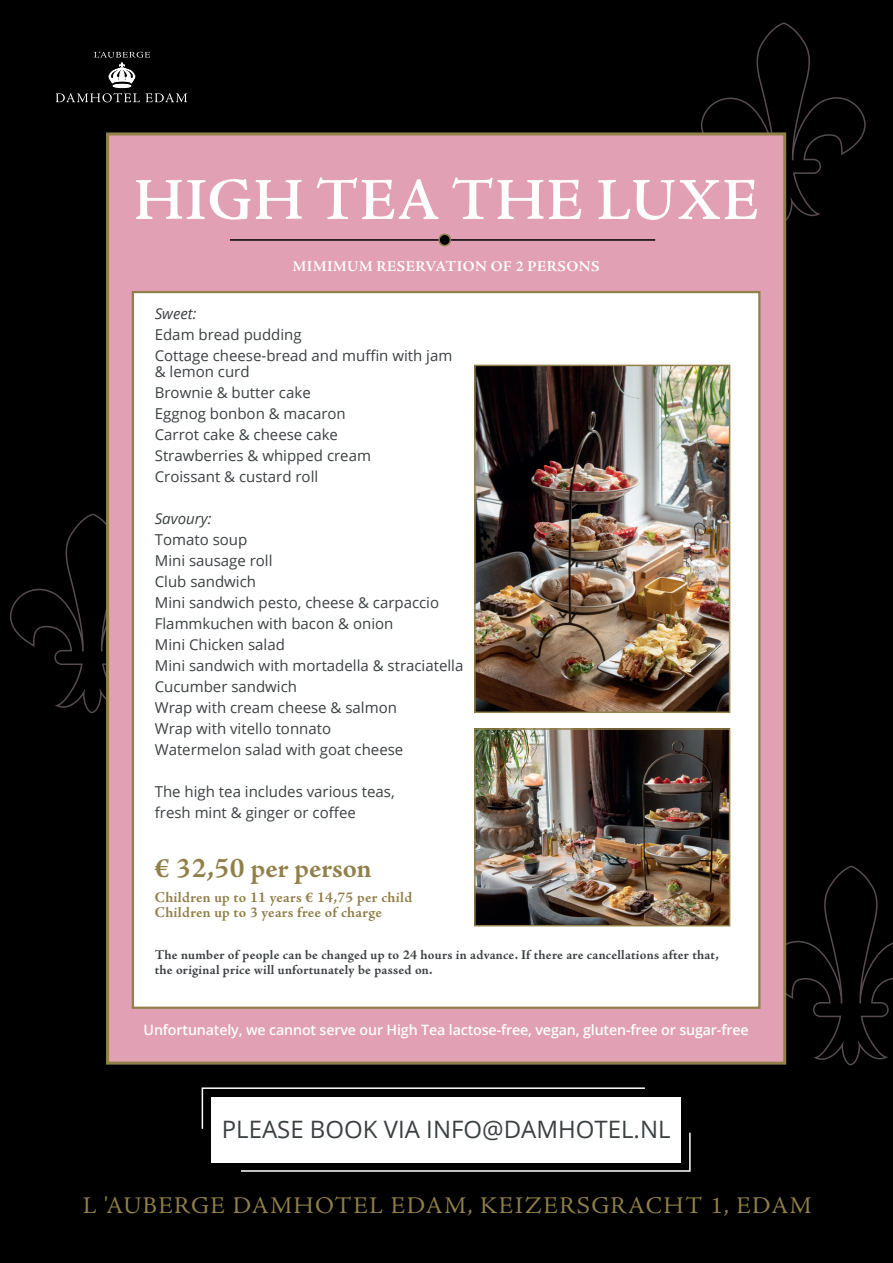
<style>
.page{position:relative;width:893px;height:1263px;background:#000001}
.page>*{position:absolute;margin:0;border:0;box-sizing:border-box;transform-origin:0 0}
.t1{font:600 60px "Adobe Jenson Pro";letter-spacing:.015em;color:#fff}
.t2{font:700 28.5px "Adobe Jenson Pro";color:#918049}
.t3{font:24px "Adobe Jenson Pro";letter-spacing:.06em;color:#918049}
.t4{font:24px "Open Sans";color:#3b4042}
.t5{font:15px/21px "Open Sans";color:#3b4042}
.t6{font:700 15px/15px "Adobe Jenson Pro";letter-spacing:.015em;color:#918049}
.t7{font:700 15px "Adobe Jenson Pro";letter-spacing:.035em;color:#fff}
.t8{font:italic 15px "Open Sans";color:#3b4042}
.t9{font:600 14.25px "Open Sans";letter-spacing:-.01em;color:#fff}
.t10{font:700 13.5px/15px "Adobe Jenson Pro";letter-spacing:.015em;color:#3b4042}
</style>
<div class="page">
<svg style="left:10px;top:513px;width:96px;height:200px;background:#040305"></svg>
<svg style="left:768px;top:866px;width:125px;height:199px;background:#050506"></svg>
<svg style="left:701px;top:22px;width:165px;height:200px;background:#040304"></svg>
<div style="left:106px;top:132px;width:680px;height:932px;background:#e1a0b3;border:3px solid #918049"></div>
<div style="left:132px;top:291px;width:628px;height:718px;background:#fff;border:2px solid #918049"></div>
<hr style="left:230px;top:239px;width:425px;height:2px;background:#000001">
<svg style="left:56px;top:52px;width:131px;height:50px;background:#19191a"></svg>
<div style="left:114px;top:85px;width:16px;height:3px;border:1px solid #fff;border-radius:50%"></div>
<img style="left:477px;top:368px;width:250px;height:342px">
<div style="left:474px;top:365px;width:256px;height:348px;border:2px solid #918049"></div>
<div style="left:202px;top:1087px;width:489px;height:85px;border:2px solid #fff"></div>
<div style="left:645px;top:1082px;width:56px;height:51px;background:#000001"></div>
<div style="left:185px;top:1129px;width:56px;height:58px;background:#000001"></div>
<div style="left:211px;top:1097px;width:470px;height:65px;background:#fff"></div>
<div style="left:439px;top:234px;width:11px;height:12px;background:#000001;border-radius:50%"></div>
<div style="left:438px;top:234px;width:13px;height:12px;border:2px solid #918049;border-radius:50%"></div>
<img style="left:477px;top:731px;width:250px;height:192px">
<div style="left:474px;top:728px;width:256px;height:198px;border:2px solid #918049"></div>
<h1 class="t1" style="left:134px;top:166px;width:627px">HIGH TEA THE LUXE</h1>
<p class="t7" style="left:293px;top:258px;width:308px">MIMIMUM RESERVATION OF 2 PERSONS</p>
<p class="t8" style="left:155px;top:303px;width:43px">Sweet:</p>
<p class="t5" style="left:155px;top:323px;width:299px">Edam bread pudding<br>Cottage cheese-bread and muffin with jam</p>
<p class="t5" style="left:155px;top:361px;width:218px">&amp; lemon curd<br>Brownie &amp; butter cake<br>Eggnog bonbon &amp; macaron<br>Carrot cake &amp; cheese cake<br>Strawberries &amp; whipped cream<br>Croissant &amp; custard roll</p>
<p class="t8" style="left:155px;top:509px;width:58px">Savoury:</p>
<p class="t5" style="left:155px;top:529px;width:310px">Tomato soup<br>Mini sausage roll<br>Club sandwich<br>Mini sandwich pesto, cheese &amp; carpaccio<br>Flammkuchen with bacon &amp; onion<br>Mini Chicken salad<br>Mini sandwich with mortadella &amp; straciatella<br>Cucumber sandwich<br>Wrap with cream cheese &amp; salmon<br>Wrap with vitello tonnato<br>Watermelon salad with goat cheese</p>
<p class="t5" style="left:155px;top:781px;width:241px">The high tea includes various teas, fresh mint &amp; ginger or coffee</p>
<h2 class="t2" style="left:155px;top:851px;width:218px">€ 32,50 per person</h2>
<p class="t6" style="left:155px;top:890px;width:259px">Children up to 11 years € 14,75 per child<br>Children up to 3 years free of charge</p>
<p class="t10" style="left:155px;top:948px;width:566px">The number of people can be changed up to 24 hours in advance. If there are cancellations after that, the original price will unfortunately be passed on.</p>
<p class="t9" style="left:144px;top:1020px;width:607px">Unfortunately, we cannot serve our High Tea lactose-free, vegan, gluten-free or sugar-free</p>
<h3 class="t4" style="left:222px;top:1113px;width:450px">PLEASE BOOK VIA INFO@DAMHOTEL.NL</h3>
<h3 class="t3" style="left:83px;top:1192px;width:730px">L 'AUBERGE DAMHOTEL EDAM, KEIZERSGRACHT 1, EDAM</h3>
</div>
